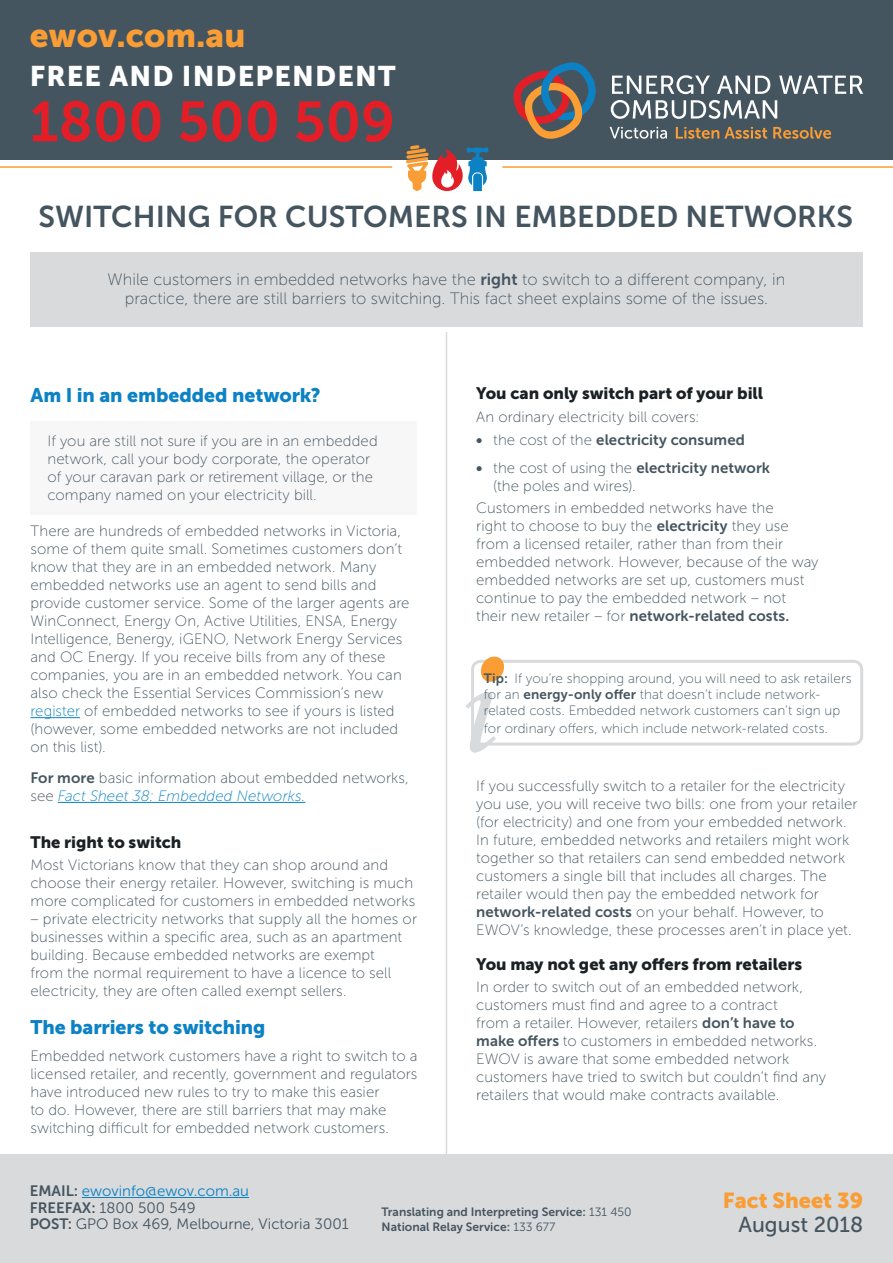
<style>
.page{position:relative;width:893px;height:1263px;background:#fff}
.page>*{position:absolute;margin:0;border:0;box-sizing:border-box;transform-origin:0 0}
.t1{font:56.25px "Museo Sans 700";color:#e41e27}
.t2{font:33.45px "Museo Sans 900";color:#f99d34}
.t3{font:30px "Museo Sans 700";color:#455560}
.t4{font:28.2px "Museo Sans 900";letter-spacing:.04em;color:#fff}
.t5{font:21.6px "Museo Sans 900";color:#f99d34}
.t6{font:21.6px "Museo Sans 500";color:#455560}
.t7{font:19.5px "Museo Sans 900";letter-spacing:-.005em;color:#0c82c5}
.t8{font:16.5px/19.5px "Museo Sans 100";color:#455560;text-align:center}
.t9{font:16.5px "Museo Sans 900";color:#1a2023}
.t10{font:15px/18px "Museo Sans 100";letter-spacing:.005em;color:#455560}
.t11{font:15px "Museo Sans 700";letter-spacing:.005em;color:#455560}
.t12{font:15px "Museo Sans 300";color:#455560}
.t13{font:15px "Museo Sans 300";color:#0c82c5}
.t14{font:13.5px/16.2px "Museo Sans 100";letter-spacing:.01em;color:#455560}
.t15{font:12px/15.3px "Museo Sans 700";color:#455560}
.s1{font-family:"Museo Sans 700"}
.s2{color:#0c82c5}
.s3{font-style:italic;color:#0c82c5}
.s4{font-family:"Museo Sans 100"}
.s5{font-family:"Museo Sans 700";color:#455560}
.s6{font-family:"Museo Sans 300"}
</style>
<div class="page">
<div style="left:0;top:1154px;width:893px;height:109px;background:#d8dadc"></div>
<hr style="left:446px;top:332px;width:1px;height:822px;background:#d8dadc">
<div style="left:0;top:0;width:893px;height:159px;background:#455560"></div>
<hr style="left:0;top:166px;width:392px;height:2px;background:#f99d34">
<hr style="left:502px;top:166px;width:391px;height:2px;background:#f99d34">
<svg style="left:406px;top:145px;width:82px;height:46px"></svg>
<svg style="left:612px;top:75px;width:98px;height:19px"></svg>
<svg style="left:717px;top:76px;width:53px;height:18px"></svg>
<svg style="left:779px;top:76px;width:84px;height:18px"></svg>
<svg style="left:611px;top:100px;width:166px;height:19px"></svg>
<svg style="left:610px;top:127px;width:57px;height:12px"></svg>
<svg style="left:676px;top:127px;width:91px;height:12px"></svg>
<svg style="left:773px;top:127px;width:58px;height:12px"></svg>
<svg style="left:513px;top:62px;width:83px;height:77px"></svg>
<div style="left:30px;top:421px;width:387px;height:94px;background:#f7f7f7"></div>
<div style="left:30px;top:252px;width:833px;height:74px;background:#d8dadc"></div>
<div style="left:471px;top:660px;width:392px;height:85px;border:3px solid #d8dadc;border-radius:9px"></div>
<svg style="left:481px;top:657px;width:23px;height:25px"></svg>
<svg style="left:465px;top:692px;width:31px;height:61px"></svg>
<hr style="left:30px;top:717px;width:50px;height:1px;background:#0c82c5">
<hr style="left:58px;top:802px;width:247px;height:1px;background:#0c82c5">
<hr style="left:82px;top:1197px;width:167px;height:1px;background:#0c82c5">
<h2 class="t2" style="left:30px;top:16px;width:217px">ewov.com.au</h2>
<h3 class="t4" style="left:30px;top:60px;width:367px">FREE AND INDEPENDENT</h3>
<h1 class="t1" style="left:30px;top:91px;width:367px">1800 500 509</h1>
<h3 class="t3" style="left:39px;top:200px;width:816px">SWITCHING FOR CUSTOMERS IN EMBEDDED NETWORKS</h3>
<p class="t8" style="left:108px;top:270px;width:679px">While customers in embedded networks have the <span class="s1">right</span> to switch to a different company, in practice, there are still barriers to switching. This fact sheet explains some of the issues.</p>
<h3 class="t7" style="left:30px;top:384px;width:292px">Am I in an embedded network?</h3>
<p class="t10" style="left:47px;top:432px;width:332px">If you are still not sure if you are in an embedded network, call your body corporate, the operator of your caravan park or retirement village, or the company named on your electricity bill.</p>
<p class="t10" style="left:30px;top:522px;width:381px">There are hundreds of embedded networks in Victoria, some of them quite small. Sometimes customers don’t know that they are in an embedded network. Many embedded networks use an agent to send bills and provide customer service. Some of the larger agents are WinConnect, Energy On, Active Utilities, ENSA, Energy Intelligence, Benergy, iGENO, Network Energy Services and OC Energy. If you receive bills from any of these companies, you are in an embedded network. You can also check the Essential Services Commission’s new <span class="s2">register</span> of embedded networks to see if yours is listed (however, some embedded networks are not included on this list).</p>
<p class="t10" style="left:30px;top:769px;width:380px"><span class="s1">For more</span> basic information about embedded networks, see <span class="s3">Fact Sheet 38: Embedded Networks.</span></p>
<p class="t9" style="left:30px;top:833px;width:152px">The right to switch</p>
<p class="t10" style="left:30px;top:856px;width:386px">Most Victorians know that they can shop around and choose their energy retailer. However, switching is much more complicated for customers in embedded networks</p>
<p class="t10" style="left:30px;top:910px;width:388px">– private electricity networks that supply all the homes or businesses within a specific area, such as an apartment building. Because embedded networks are exempt<br>from the normal requirement to have a licence to sell electricity, they are often called exempt sellers.</p>
<h3 class="t7" style="left:30px;top:1016px;width:236px">The barriers to switching</h3>
<p class="t10" style="left:30px;top:1047px;width:388px">Embedded network customers have a right to switch to a licensed retailer, and recently, government and regulators have introduced new rules to try to make this easier<br>to do. However, there are still barriers that may make switching difficult for embedded network customers.</p>
<p class="t9" style="left:476px;top:384px;width:288px">You can only switch part of your bill</p>
<p class="t10" style="left:476px;top:408px;width:225px">An ordinary electricity bill covers:</p>
<p class="t11" style="left:476px;top:432px;width:270px">• <span class="s4">the cost of the</span> electricity consumed</p>
<p class="t11" style="left:476px;top:459px;width:295px">• <span class="s4">the cost of using the</span> electricity network</p>
<p class="t10" style="left:476px;top:475px;width:299px;line-height:22.2px;text-indent:17px">(the poles and wires).<br>Customers in embedded networks have the</p>
<p class="t10" style="left:476px;top:517px;width:344px">right to choose to buy the <span class="s1">electricity</span> they use from a licensed retailer, rather than from their embedded network. However, because of the way embedded networks are set up, customers must continue to pay the embedded network – not</p>
<p class="t11" style="left:476px;top:608px;width:315px"><span class="s4">their new retailer – for</span> network-related costs.</p>
<p class="t14" style="left:484px;top:670px;width:369px"><span class="s1">Tip:</span> If you’re shopping around, you will need to ask retailers for an <span class="s1">energy-only offer</span> that doesn’t include network&shy;related costs. Embedded network customers can’t sign up</p>
<p class="t14" style="left:484px;top:720px;width:346px">for ordinary offers, which include network-related costs.</p>
<p class="t10" style="left:476px;top:777px;width:383px">If you successfully switch to a retailer for the electricity you use, you will receive two bills: one from your retailer (for electricity) and one from your embedded network.<br>In future, embedded networks and retailers might work together so that retailers can send embedded network customers a single bill that includes all charges. The retailer would then pay the embedded network for <span class="s1">network-related costs</span> on your behalf. However, to EWOV’s knowledge, these processes aren’t in place yet.</p>
<p class="t9" style="left:476px;top:955px;width:328px">You may not get any offers from retailers</p>
<p class="t10" style="left:476px;top:978px;width:351px">In order to switch out of an embedded network, customers must find and agree to a contract<br>from a retailer. However, retailers <span class="s1">don’t have to make offers</span> to customers in embedded networks.<br>EWOV is aware that some embedded network customers have tried to switch but couldn’t find any retailers that would make contracts available.</p>
<p class="t13" style="left:30px;top:1183px;width:221px"><span class="s5">EMAIL:</span> ewovinfo@ewov.com.au</p>
<p class="t12" style="left:30px;top:1199px;width:167px"><span class="s1">FREEFAX:</span> 1800 500 549</p>
<p class="t15" style="left:382px;top:1204px;width:252px">Translating and Interpreting Service: <span class="s6">131 450<br></span>National Relay Service: <span class="s6">133 677</span></p>
<p class="t12" style="left:30px;top:1216px;width:320px"><span class="s1">POST:</span> GPO Box 469, Melbourne, Victoria 3001</p>
<h3 class="t5" style="left:723px;top:1188px;width:142px">Fact Sheet 39</h3>
<h3 class="t6" style="left:738px;top:1213px;width:126px">August 2018</h3>
</div>
